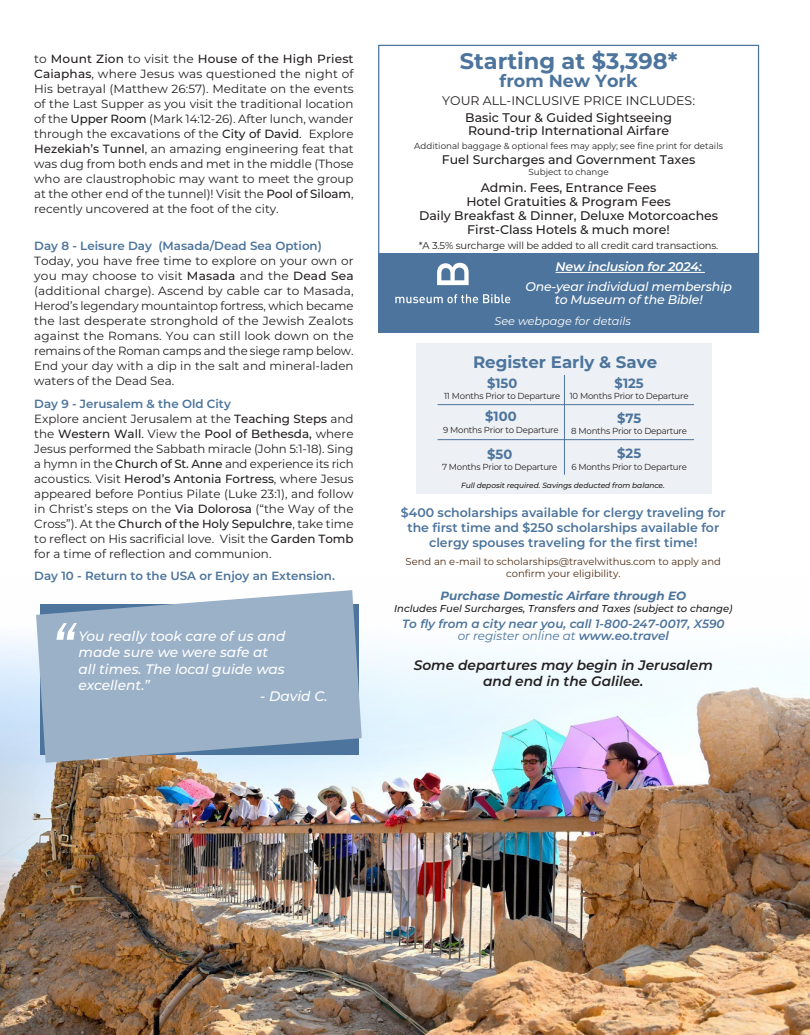
<style>
.page{position:relative;width:810px;height:1035px;background:#fff}
.page>*{position:absolute;margin:0;border:0;box-sizing:border-box;transform-origin:0 0}
.t1{font:67.5px "Franklin Gothic URW Con Med Ita";color:#fff}
.t2{font:700 22.5px "Montserrat";color:#4c749c}
.t3{font:700 17.5px "Montserrat";color:#4c749c}
.t4{font:700 16.62px "Montserrat";color:#4c749c}
.t5{font:italic 500 13.75px/16.5px "Montserrat";color:#fff}
.t6{font:italic 600 13.75px/16.2px "Montserrat";color:#231f20;text-align:center}
.t7{font:700 13.38px "Montserrat";color:#4c749c}
.t8{font:500 12.5px/13.8px "Montserrat";color:#231f20}
.t9{font:600 12.5px/15px "Montserrat";color:#4c749c;text-align:center}
.t10{font:italic 500 12.5px/13.8px "Montserrat";letter-spacing:-.015em;color:#fff;text-align:center}
.t11{font:12.5px "Montserrat";color:#231f20}
.t12{font:italic 600 12.5px "Montserrat";letter-spacing:-.015em;color:#fff}
.t13{font:italic 600 12px/12.5px "Montserrat";color:#4c749c;text-align:center}
.t14{font:italic 700 12px "Montserrat";color:#4c749c}
.t15{font:11.88px/15px "Montserrat";color:#231f20;text-align:justify}
.t16{font:600 11.88px "Montserrat";color:#4c749c}
.t17{font:italic 11.25px "Montserrat";color:#fff}
.t18{font:10px/12px "Montserrat";color:#4e2d14;text-align:center}
.t19{font:italic 500 10px "Montserrat";color:#231f20}
.t20{font:10px "Montserrat";letter-spacing:-.015em;color:#231f20}
.t21{font:8.75px "Montserrat";letter-spacing:-.025em;color:#231f20}
.t22{font:8.75px "Montserrat";color:#231f20}
.t23{font:italic 500 7.5px "Montserrat";letter-spacing:-.01em;color:#231f20}
.s1{font-weight:500}
.s2{font-weight:600;color:#4c749c}
.s3{font-weight:400}
</style>
<div class="page">
<img style="left:0;top:637px;width:810px;height:398px">
<div style="left:417px;top:343px;width:295px;height:151px;background:#edf1f5"></div>
<hr style="left:564px;top:375px;width:1px;height:100px;background:#4c749c">
<hr style="left:438px;top:404px;width:256px;height:1px;background:#4c749c">
<hr style="left:438px;top:439px;width:256px;height:1px;background:#4c749c">
<svg style="left:36px;top:590px;width:326px;height:173px;background:#9fb4c9"></svg>
<div style="left:379px;top:253px;width:380px;height:80px;background:#4c749c"></div>
<svg style="left:395px;top:294px;width:115px;height:9px"></svg>
<svg style="left:437px;top:263px;width:32px;height:22px"></svg>
<hr style="left:556px;top:272px;width:149px;height:1px;background:#fff">
<p class="t15" style="left:34px;top:51px;width:321px">to <span class="s1">Mount Zion</span> to visit the <span class="s1">House of the High Priest Caiaphas</span>, where Jesus was questioned the night of His betrayal (Matthew 26:57). Meditate on the events of the Last Supper as you visit the traditional location of the <span class="s1">Upper Room</span> (Mark 14:12-26). After lunch, wander through the excavations of the <span class="s1">City of David</span>. Explore <span class="s1">Hezekiah’s Tunnel</span>, an amazing engineering feat that was dug from both ends and met in the middle (Those who are claustrophobic may want to meet the group at the other end of the tunnel)! Visit the <span class="s1">Pool of Siloam</span>, recently uncovered at the foot of the city.</p>
<p class="t16" style="left:34px;top:238px;width:289px">Day 8 - Leisure Day (Masada/Dead Sea Option)</p>
<p class="t15" style="left:34px;top:253px;width:321px">Today, you have free time to explore on your own or you may choose to visit <span class="s1">Masada</span> and the <span class="s1">Dead Sea </span>(additional charge). Ascend by cable car to Masada, Herod’s legendary mountaintop fortress, which became the last desperate stronghold of the Jewish Zealots against the Romans. You can still look down on the remains of the Roman camps and the siege ramp below.<br>End your day with a dip in the salt and mineral-laden waters of the Dead Sea.</p>
<p class="t15" style="left:34px;top:396px;width:321px;text-align:left"><span class="s2">Day 9 - Jerusalem &amp; the Old City<br></span>Explore ancient Jerusalem at the <span class="s1">Teaching Steps</span> and the <span class="s1">Western Wall</span>. View the <span class="s1">Pool of Bethesda,</span> where Jesus performed the Sabbath miracle (John 5:1-18). Sing a hymn in the <span class="s1">Church of St. Anne</span> and experience its rich acoustics. Visit <span class="s1">Herod’s Antonia Fortress</span>, where Jesus appeared before Pontius Pilate (Luke 23:1), and follow in Christ’s steps on the <span class="s1">Via Dolorosa</span> (“the Way of the Cross”). At the <span class="s1">Church of the Holy Sepulchre</span>, take time to reflect on His sacrificial love. Visit the <span class="s1">Garden Tomb </span>for a time of reflection and communion.</p>
<p class="t16" style="left:34px;top:568px;width:302px">Day 10 - Return to the USA or Enjoy an Extension.</p>
<h1 class="t1" style="left:52px;top:599px;width:25px">“</h1>
<p class="t5" style="left:78px;top:627px;width:209px">You really took care of us and made sure we were safe at all times. The local guide was excellent.”</p>
<p class="t5" style="left:260px;top:688px;width:69px">- David C.</p>
<h2 class="t2" style="left:460px;top:45px;width:219px">Starting at $3,398*</h2>
<h3 class="t3" style="left:500px;top:69px;width:140px">from New York</h3>
<p class="t11" style="left:442px;top:92px;width:254px">YOUR ALL-INCLUSIVE PRICE INCLUDES:</p>
<p class="t8" style="left:465px;top:110px;width:208px">Basic Tour &amp; Guided Sightseeing<br>Round-trip International Airfare</p>
<p class="t22" style="left:414px;top:140px;width:310px">Additional baggage &amp; optional fees may apply; see fine print for details</p>
<p class="t8" style="left:442px;top:152px;width:255px">Fuel Surcharges and Government Taxes</p>
<p class="t22" style="left:529px;top:166px;width:82px">Subject to change</p>
<p class="t8" style="left:419px;top:181px;width:301px;text-align:center">Admin. Fees, Entrance Fees<br>Hotel Gratuities &amp; Program Fees<br>Daily Breakfast &amp; Dinner, Deluxe Motorcoaches First-Class Hotels &amp; much more!</p>
<p class="t20" style="left:419px;top:238px;width:301px">*A 3.5% surcharge will be added to all credit card transactions.</p>
<p class="t12" style="left:556px;top:258px;width:148px">New inclusion for 2024:</p>
<p class="t10" style="left:525px;top:279px;width:208px">One-year individual membership to Museum of the Bible!</p>
<p class="t17" style="left:495px;top:313px;width:138px">See webpage for details</p>
<h3 class="t4" style="left:473px;top:350px;width:186px">Register Early &amp; Save</h3>
<p class="t7" style="left:487px;top:373px;width:32px">$150</p>
<p class="t21" style="left:444px;top:390px;width:118px">11 Months Prior to Departure</p>
<p class="t7" style="left:615px;top:373px;width:31px">$125</p>
<p class="t21" style="left:570px;top:390px;width:120px">10 Months Prior to Departure</p>
<p class="t7" style="left:485px;top:407px;width:33px">$100</p>
<p class="t21" style="left:443px;top:424px;width:117px">9 Months Prior to Departure</p>
<p class="t7" style="left:617px;top:408px;width:26px">$75</p>
<p class="t21" style="left:571px;top:425px;width:117px">8 Months Prior to Departure</p>
<p class="t7" style="left:487px;top:444px;width:27px">$50</p>
<p class="t21" style="left:442px;top:461px;width:117px">7 Months Prior to Departure</p>
<p class="t7" style="left:617px;top:444px;width:25px">$25</p>
<p class="t21" style="left:571px;top:461px;width:117px">6 Months Prior to Departure</p>
<p class="t23" style="left:461px;top:480px;width:205px">Full deposit required. Savings deducted from balance.</p>
<p class="t9" style="left:401px;top:505px;width:326px">$400 scholarships available for clergy traveling for the first time and $250 scholarships available for clergy spouses traveling for the first time!</p>
<p class="t18" style="left:406px;top:555px;width:317px">Send an e-mail to scholarships@travelwithus.com to apply and confirm your eligibility.</p>
<p class="t14" style="left:440px;top:587px;width:247px">Purchase Domestic Airfare through EO</p>
<p class="t19" style="left:394px;top:602px;width:340px">Includes Fuel Surcharges, Transfers and Taxes (subject to change)</p>
<p class="t13" style="left:402px;top:617px;width:324px">To fly from a city near you, call 1-800-247-0017, X590 <span class="s3">or register online at</span> www.eo.travel</p>
<p class="t6" style="left:414px;top:656px;width:301px">Some departures may begin in Jerusalem and end in the Galilee.</p>
</div>
